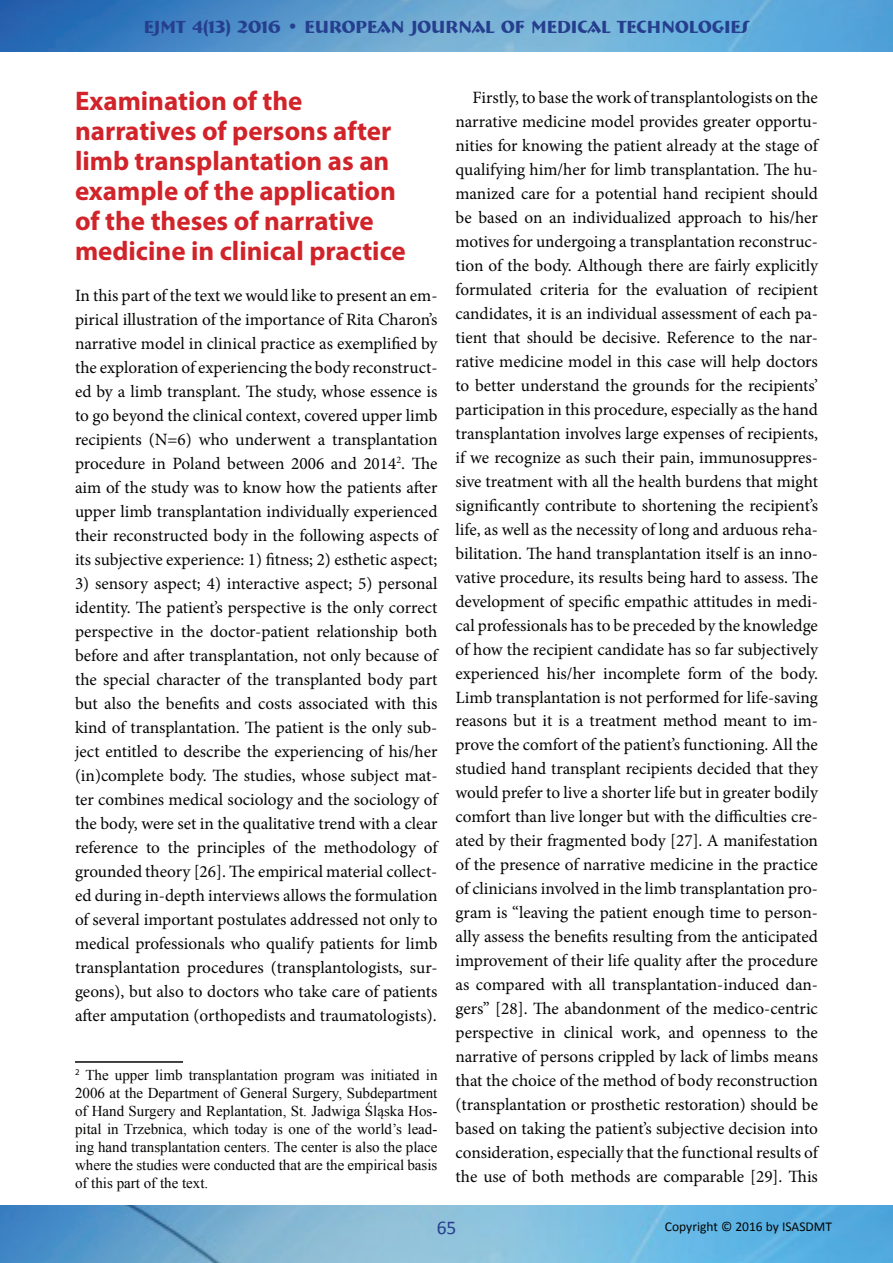
<style>
.page{position:relative;width:893px;height:1263px;background:#fff}
.page>*{position:absolute;margin:0;border:0;box-sizing:border-box;transform-origin:0 0}
.t1{font:700 27px/30px "Myriad Pro";color:#d1232a}
.t2{font:19.5px "Calibri";color:#253f8e}
.t3{font:700 18px "Bremen BT";color:#253f8e}
.t4{font:17.25px/24px "Minion Pro";color:#040503;text-align:justify}
.t5{font:15px/18px "Times New Roman";color:#040503;text-align:justify}
.t6{font:13.5px "Calibri";color:#040503}
</style>
<div class="page">
<img style="left:0;top:0;width:893px;height:52px">
<img style="left:0;top:1205px;width:893px;height:58px">
<hr style="left:75px;top:1061px;width:108px;height:2px;background:#040503">
<p class="t3" style="left:144px;top:15px;width:607px">EJMT 4(13) 2016 • EUROPEAN JOURNAL OF MEDICAL TECHNOLOGIES</p>
<h1 class="t1" style="left:75px;top:85px;width:332px">Examination of the narratives of persons after limb transplantation as an example of the application of the theses of narrative medicine in clinical practice</h1>
<p class="t4" style="left:75px;top:283px;width:364px">In this part of the text we would like to present an em&shy;pirical illustration of the importance of Rita Charon’s narrative model in clinical practice as exemplified by the exploration of experiencing the body reconstruct&shy;ed by a limb transplant. The study, whose essence is to go beyond the clinical context, covered upper limb recipients (N=6) who underwent a transplantation procedure in Poland between 2006 and 2014<sup>2</sup>. The aim of the study was to know how the patients after upper limb transplantation individually experienced their reconstructed body in the following aspects of its subjective experience: 1) fitness; 2) esthetic aspect;</p>
<p class="t4" style="left:75px;top:571px;width:364px">3) sensory aspect; 4) interactive aspect; 5) personal identity. The patient’s perspective is the only correct perspective in the doctor-patient relationship both before and after transplantation, not only because of the special character of the transplanted body part but also the benefits and costs associated with this kind of transplantation. The patient is the only sub&shy;ject entitled to describe the experiencing of his/her (in)complete body. The studies, whose subject mat&shy;ter combines medical sociology and the sociology of the body, were set in the qualitative trend with a clear reference to the principles of the methodology of grounded theory [26]. The empirical material collect&shy;ed during in-depth interviews allows the formulation of several important postulates addressed not only to medical professionals who qualify patients for limb transplantation procedures (transplantologists, sur&shy;geons), but also to doctors who take care of patients after amputation (orthopedists and traumatologists).</p>
<p class="t5" style="left:75px;top:1066px;width:364px"><sup>2</sup> The upper limb transplantation program was initiated in 2006 at the Department of General Surgery, Subdepartment of Hand Surgery and Replantation, St. Jadwiga Śląska Hos&shy;pital in Trzebnica, which today is one of the world’s lead&shy;ing hand transplantation centers. The center is also the place where the studies were conducted that are the empirical basis of this part of the text.</p>
<p class="t4" style="left:455px;top:85px;width:364px;text-indent:17px">Firstly, to base the work of transplantologists on the narrative medicine model provides greater opportu&shy;nities for knowing the patient already at the stage of qualifying him/her for limb transplantation. The hu&shy;manized care for a potential hand recipient should be based on an individualized approach to his/her motives for undergoing a transplantation reconstruc&shy;tion of the body. Although there are fairly explicitly formulated criteria for the evaluation of recipient candidates, it is an individual assessment of each pa&shy;tient that should be decisive. Reference to the nar&shy;rative medicine model in this case will help doctors to better understand the grounds for the recipients’ participation in this procedure, especially as the hand transplantation involves large expenses of recipients, if we recognize as such their pain, immunosuppres&shy;sive treatment with all the health burdens that might significantly contribute to shortening the recipient’s life, as well as the necessity of long and arduous reha&shy;bilitation. The hand transplantation itself is an inno&shy;vative procedure, its results being hard to assess. The development of specific empathic attitudes in medi&shy;cal professionals has to be preceded by the knowledge of how the recipient candidate has so far subjectively experienced his/her incomplete form of the body.<br>Limb transplantation is not performed for life-saving reasons but it is a treatment method meant to im&shy;prove the comfort of the patient’s functioning. All the studied hand transplant recipients decided that they would prefer to live a shorter life but in greater bodily comfort than live longer but with the difficulties cre&shy;ated by their fragmented body [27]. A manifestation of the presence of narrative medicine in the practice of clinicians involved in the limb transplantation pro&shy;gram is “leaving the patient enough time to person&shy;ally assess the benefits resulting from the anticipated improvement of their life quality after the procedure as compared with all transplantation-induced dan&shy;gers” [28]. The abandonment of the medico-centric perspective in clinical work, and openness to the narrative of persons crippled by lack of limbs means that the choice of the method of body reconstruction (transplantation or prosthetic restoration) should be based on taking the patient’s subjective decision into consideration, especially that the functional results of the use of both methods are comparable [29]. This</p>
<p class="t2" style="left:437px;top:1215px;width:21px">65</p>
<p class="t6" style="left:665px;top:1218px;width:169px">Copyright © 2016 by ISASDMT</p>
</div>
